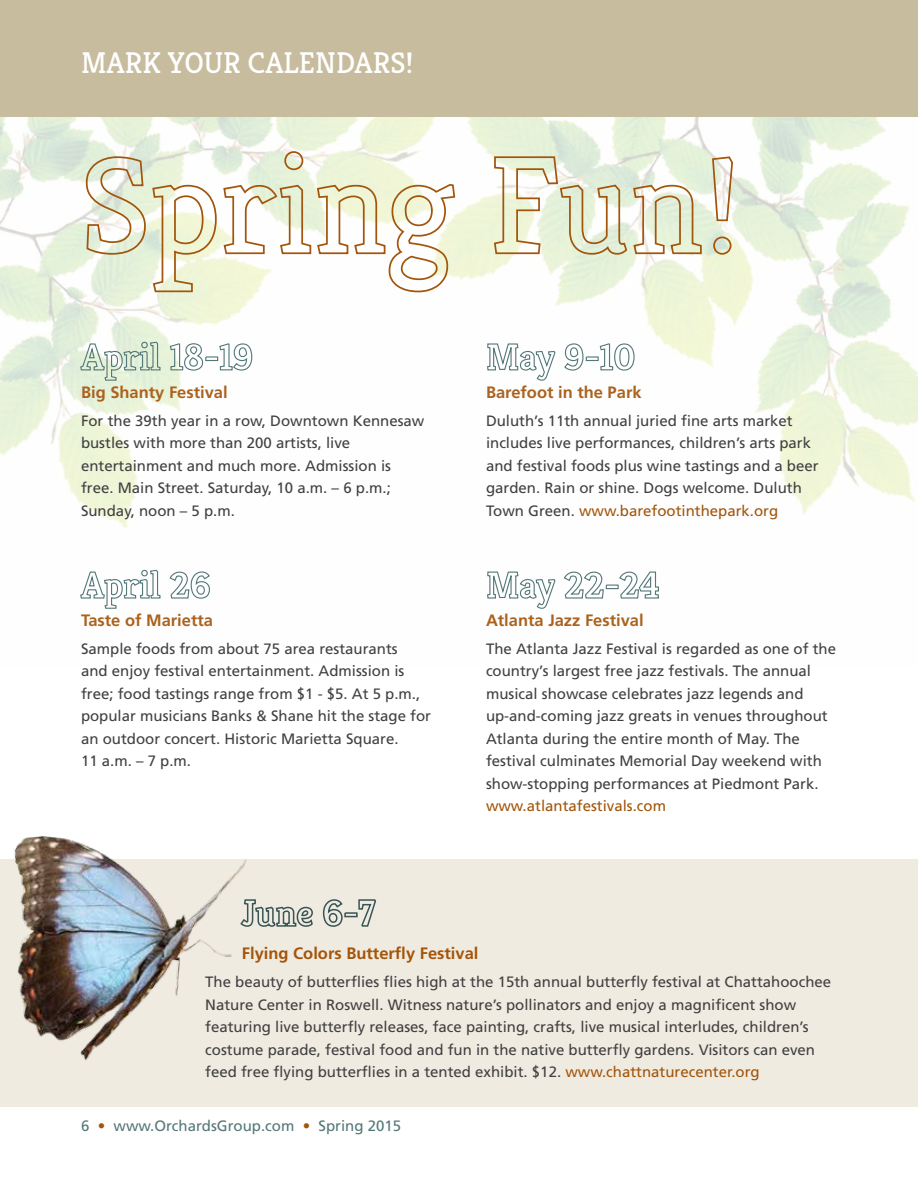
<style>
.page{position:relative;width:918px;height:1188px;background:#fff}
.page>*{position:absolute;margin:0;border:0;box-sizing:border-box;transform-origin:0 0}
.t1{font:30px "Kreon";color:#fff}
.t2{font:700 16.5px "Frutiger";color:#ab621f}
.t3{font:700 16.5px "Frutiger";color:#a2550b}
.t4{font:15px/22.5px "Frutiger";color:#414042}
.t5{font:15px "Frutiger";color:#547778}
.t6{font:15px "Frutiger";color:#a2550b}
.s1{color:#a2550b}
</style>
<div class="page">
<img style="left:0;top:116px;width:918px;height:412px">
<div style="left:0;top:0;width:918px;height:116px;background:#c8bc9e"></div>
<div style="left:0;top:860px;width:918px;height:247px;background:#f0ebe0"></div>
<svg style="left:85px;top:150px;width:371px;height:143px"></svg>
<svg style="left:493px;top:155px;width:210px;height:101px"></svg>
<svg style="left:711px;top:155px;width:23px;height:101px"></svg>
<svg style="left:80px;top:341px;width:81px;height:40px;background:#ceddcd"></svg>
<svg style="left:169px;top:343px;width:84px;height:28px"></svg>
<svg style="left:80px;top:569px;width:81px;height:40px"></svg>
<svg style="left:169px;top:571px;width:41px;height:28px"></svg>
<svg style="left:486px;top:340px;width:70px;height:41px"></svg>
<svg style="left:563px;top:343px;width:72px;height:28px"></svg>
<svg style="left:487px;top:571px;width:69px;height:38px"></svg>
<svg style="left:563px;top:571px;width:96px;height:28px"></svg>
<img style="left:4px;top:836px;width:256px;height:225px">
<svg style="left:239px;top:899px;width:74px;height:29px"></svg>
<svg style="left:322px;top:899px;width:54px;height:28px"></svg>
<h1 class="t1" style="left:81px;top:45px;width:334px">MARK YOUR CALENDARS!</h1>
<h1 class="t1" style="left:81px;top:45px;width:185px">HEADING TBD</h1>
<p class="t2" style="left:81px;top:382px;width:148px">Big Shanty Festival</p>
<p class="t4" style="left:81px;top:409px;width:345px">For the 39th year in a row, Downtown Kennesaw bustles with more than 200 artists, live entertainment and much more. Admission is free. Main Street. Saturday, 10 a.m. – 6 p.m.; Sunday, noon – 5 p.m.</p>
<p class="t2" style="left:81px;top:610px;width:134px">Taste of Marietta</p>
<p class="t4" style="left:81px;top:637px;width:352px">Sample foods from about 75 area restaurants<br>and enjoy festival entertainment. Admission is free; food tastings range from $1 - $5. At 5 p.m., popular musicians Banks &amp; Shane hit the stage for an outdoor concert. Historic Marietta Square.<br>11 a.m. – 7 p.m.</p>
<p class="t2" style="left:486px;top:382px;width:157px">Barefoot in the Park</p>
<p class="t4" style="left:486px;top:409px;width:334px">Duluth’s 11th annual juried fine arts market includes live performances, children’s arts park and festival foods plus wine tastings and a beer garden. Rain or shine. Dogs welcome. Duluth Town Green. <span class="s1">www.barefootinthepark.org</span></p>
<p class="t2" style="left:486px;top:610px;width:159px">Atlanta Jazz Festival</p>
<p class="t4" style="left:486px;top:637px;width:352px">The Atlanta Jazz Festival is regarded as one of the country’s largest free jazz festivals. The annual musical showcase celebrates jazz legends and up-and-coming jazz greats in venues throughout Atlanta during the entire month of May. The festival culminates Memorial Day weekend with show-stopping performances at Piedmont Park.</p>
<p class="t6" style="left:486px;top:797px;width:182px">www.atlantafestivals.com</p>
<p class="t3" style="left:242px;top:944px;width:238px">Flying Colors Butterfly Festival</p>
<p class="t4" style="left:205px;top:971px;width:628px">The beauty of butterflies flies high at the 15th annual butterfly festival at Chattahoochee Nature Center in Roswell. Witness nature’s pollinators and enjoy a magnificent show featuring live butterfly releases, face painting, crafts, live musical interludes, children’s costume parade, festival food and fun in the native butterfly gardens. Visitors can even feed free flying butterflies in a tented exhibit. $12. <span class="s1">www.chattnaturecenter.org</span></p>
<p class="t5" style="left:81px;top:1117px;width:322px">6 <span class="s1">•</span> www.OrchardsGroup.com <span class="s1">•</span> Spring 2015</p>
</div>
